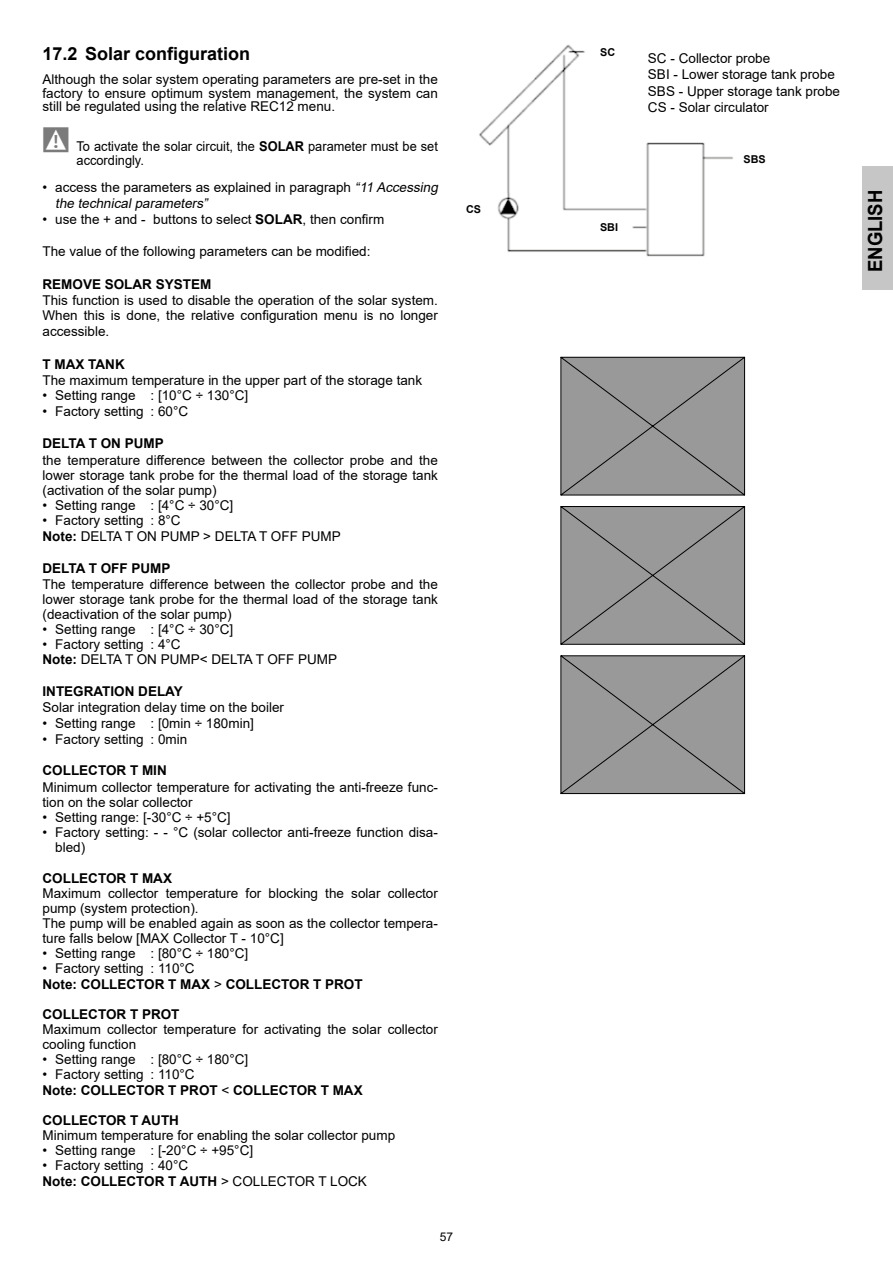
<style>
.page{position:relative;width:893px;height:1263px;background:#fff}
.page>*{position:absolute;margin:0;border:0;box-sizing:border-box;transform-origin:0 0}
.t1{font:700 19.5px "Arial";color:#000;scale:.95 1}
.t2{font:700 18px "Arial";color:#000}
.t3{font:13.5px/15px "Arial";color:#000}
.t4{font:700 13.5px/16.2px "Arial";color:#000}
.t5{font:13.5px/13.5px "Arial";color:#000;scale:.95 1}
.t6{font:12px "Arial";color:#000}
.t7{font:700 10.8px "Arial";color:#000}
.s1{font-weight:700}
.s2{font-style:italic}
.s3{font-weight:400}
</style>
<div class="page">
<div style="left:862px;top:166px;width:31px;height:123px;background:#c6c6c6"></div>
<svg style="left:560px;top:356px;width:185px;height:140px;background:#939393"></svg>
<svg style="left:560px;top:655px;width:185px;height:139px;background:#939393"></svg>
<div style="left:560px;top:506px;width:185px;height:139px;background:#999"></div>
<img style="left:479px;top:44px;width:254px;height:213px">
<div style="left:591px;top:218px;width:35px;height:19px;background:#fff"></div>
<div style="left:455px;top:199px;width:36px;height:19px;background:#fff"></div>
<div style="left:589px;top:42px;width:36px;height:19px;background:#fff"></div>
<h2 class="t2" style="left:43px;top:41px;width:209px">17.2 Solar configuration</h2>
<p class="t3" style="left:43px;top:73px;width:397px;line-height:13.5px;text-align:justify">Although the solar system operating parameters are pre-set in the factory to ensure optimum system management, the system can still be regulated using the relative REC12 menu.</p>
<p class="t5" style="left:77px;top:139px;width:382px;text-indent:-34px"><sup>9</sup> To activate the solar circuit, the <span class="s1">SOLAR</span> parameter must be set accordingly.</p>
<p class="t3" style="left:55px;top:179px;width:387px;line-height:16.2px;text-indent:-13px">• access the parameters as explained in paragraph <span class="s2">“11 Accessing the technicalparameters”</span></p>
<p class="t3" style="left:43px;top:212px;width:343px">• use the + and - buttons to select <span class="s1">SOLAR</span>, then confirm</p>
<p class="t3" style="left:43px;top:244px;width:329px">The value of the following parameters can be modified:</p>
<p class="t4" style="left:43px;top:276px;width:170px">REMOVE SOLAR SYSTEM</p>
<p class="t3" style="left:43px;top:292px;width:397px;line-height:15.6px;text-align:justify">This function is used to disable the operation of the solar system.<br>When this is done, the relative configuration menu is no longer accessible.</p>
<p class="t4" style="left:43px;top:356px;width:84px">T MAX TANK</p>
<p class="t3" style="left:43px;top:372px;width:381px">The maximum temperature in the upper part of the storage tank</p>
<p class="t3" style="left:43px;top:387px;width:207px">• Setting range : [10°C ÷ 130°C]</p>
<p class="t3" style="left:43px;top:404px;width:147px">• Factory setting : 60°C</p>
<p class="t4" style="left:43px;top:436px;width:123px">DELTA T ON PUMP</p>
<p class="t3" style="left:43px;top:452px;width:397px;text-align:justify">the temperature difference between the collector probe and the lower storage tank probe for the thermal load of the storage tank (activation of the solar pump)</p>
<p class="t3" style="left:43px;top:497px;width:192px">• Setting range : [4°C ÷ 30°C]</p>
<p class="t3" style="left:43px;top:512px;width:300px;line-height:16.2px">• Factory setting : 8°C<br><span class="s1">Note:</span> DELTA T ON PUMP &gt; DELTA T OFF PUMP</p>
<p class="t4" style="left:43px;top:560px;width:130px">DELTA T OFF PUMP</p>
<p class="t3" style="left:43px;top:577px;width:397px;text-align:justify">The temperature difference between the collector probe and the lower storage tank probe for the thermal load of the storage tank (deactivation of the solar pump)</p>
<p class="t3" style="left:43px;top:622px;width:192px">• Setting range : [4°C ÷ 30°C]</p>
<p class="t3" style="left:43px;top:637px;width:296px">• Factory setting : 4°C<br><span class="s1">Note:</span> DELTA T ON PUMP&lt; DELTA T OFF PUMP</p>
<p class="t4" style="left:43px;top:683px;width:142px">INTEGRATION DELAY</p>
<p class="t3" style="left:43px;top:699px;width:243px">Solar integration delay time on the boiler</p>
<p class="t3" style="left:43px;top:716px;width:213px">• Setting range : [0min ÷ 180min]</p>
<p class="t3" style="left:43px;top:732px;width:146px">• Factory setting : 0min</p>
<p class="t4" style="left:43px;top:763px;width:126px">COLLECTOR T MIN</p>
<p class="t3" style="left:43px;top:779px;width:397px">Minimum collector temperature for activating the anti-freeze func&shy;tion on the solar collector</p>
<p class="t3" style="left:43px;top:809px;width:190px">• Setting range: [-30°C ÷ +5°C]</p>
<p class="t3" style="left:55px;top:824px;width:384px;text-indent:-13px">• Factory setting: - - °C (solar collector anti-freeze function disa&shy;bled)</p>
<p class="t4" style="left:43px;top:870px;width:131px">COLLECTOR T MAX</p>
<p class="t3" style="left:43px;top:885px;width:397px">Maximum collector temperature for blocking the solar collector pump (system protection).<br>The pump will be enabled again as soon as the collector tempera&shy;ture falls below [MAX Collector T - 10°C]</p>
<p class="t3" style="left:43px;top:945px;width:207px">• Setting range : [80°C ÷ 180°C]</p>
<p class="t4" style="left:43px;top:960px;width:322px"><span class="s3">• Factory setting : 110°C<br></span>Note: COLLECTOR T MAX <span class="s3">&gt;</span> COLLECTOR T PROT</p>
<p class="t4" style="left:43px;top:1006px;width:139px">COLLECTOR T PROT</p>
<p class="t3" style="left:43px;top:1022px;width:397px">Maximum collector temperature for activating the solar collector cooling function</p>
<p class="t3" style="left:43px;top:1052px;width:207px">• Setting range : [80°C ÷ 180°C]</p>
<p class="t4" style="left:43px;top:1066px;width:322px"><span class="s3">• Factory setting : 110°C<br></span>Note: COLLECTOR T PROT <span class="s3">&lt;</span> COLLECTOR T MAX</p>
<p class="t4" style="left:43px;top:1112px;width:138px">COLLECTOR T AUTH</p>
<p class="t3" style="left:43px;top:1128px;width:354px">Minimum temperature for enabling the solar collector pump</p>
<p class="t3" style="left:43px;top:1143px;width:212px">• Setting range : [-20°C ÷ +95°C]</p>
<p class="t3" style="left:43px;top:1157px;width:326px;line-height:16.2px">• Factory setting : 40°C<br><span class="s1">Note: COLLECTOR T AUTH</span> &gt; COLLECTOR T LOCK</p>
<p class="t7" style="left:466px;top:202px;width:17px">CS</p>
<p class="t6" style="left:440px;top:1229px;width:15px">57</p>
<p class="t7" style="left:600px;top:45px;width:17px">SC</p>
<p class="t7" style="left:600px;top:220px;width:20px">SBI</p>
<p class="t3" style="left:648px;top:50px;width:194px;line-height:16.2px">SC - Collector probe<br>SBI - Lower storage tank probe<br>SBS - Upper storage tank probe<br>CS - Solar circulator</p>
<p class="t7" style="left:743px;top:152px;width:24px">SBS</p>
<h1 class="t1" style="left:862px;top:272px;width:88px;rotate:-90deg">ENGLISH</h1>
</div>
